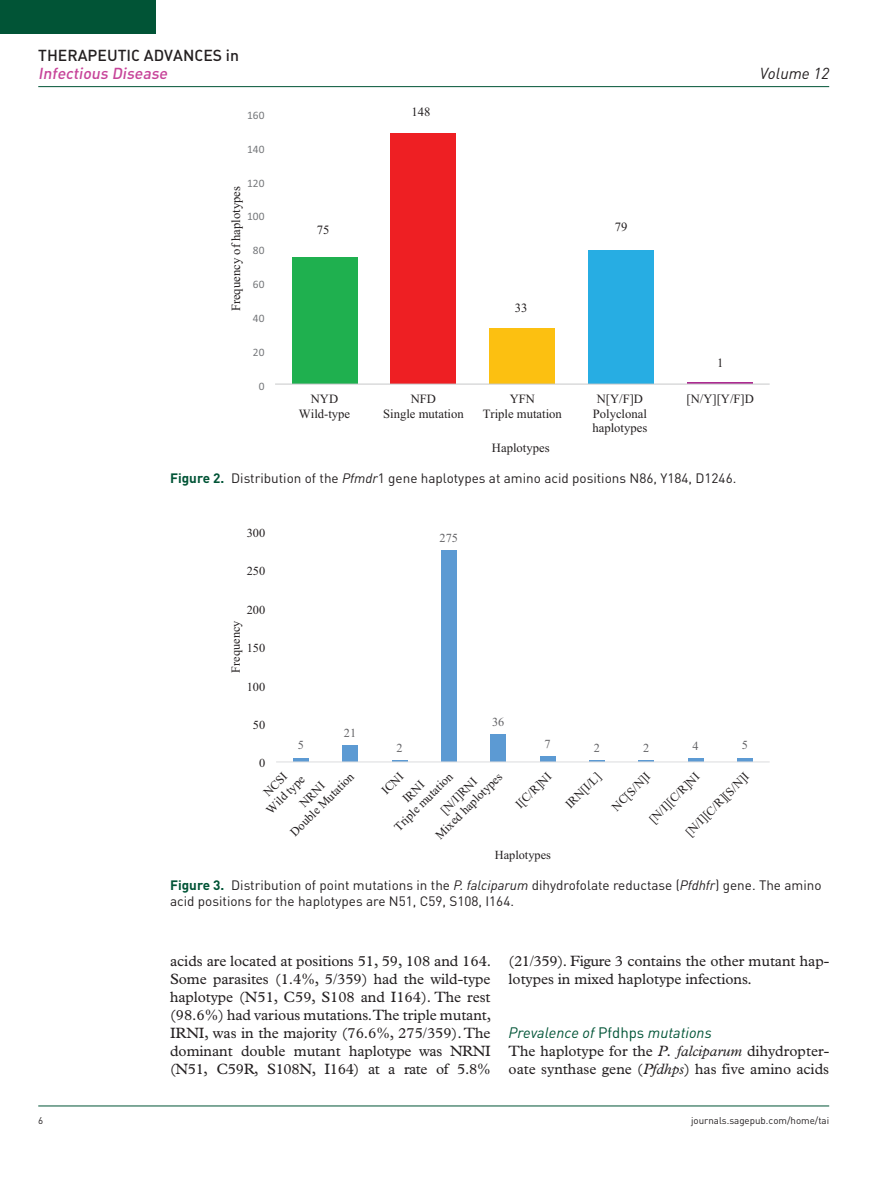
<style>
.page{position:relative;width:893px;height:1191px;background:#fff}
.page>*{position:absolute;margin:0;border:0;box-sizing:border-box;transform-origin:0 0}
.t1{font:15.75px "DIN Medium Alternate";color:#231f20}
.t2{font:italic 15.75px "DIN Medium Alternate";color:#c74499}
.t3{font:italic 15.75px "DIN";color:#231f20}
.t4{font:15px/18px "Plantin Std";letter-spacing:-.005em;color:#231f20}
.t5{font:italic 15px "DIN";color:#015436}
.t6{font:13.5px/15.8px "DIN";color:#231f20}
.t7{font:12.6px/14.5px "Times New Roman";color:#231f20;text-align:center}
.t8{font:12.3px/14.1px "Times New Roman";color:#231f20;text-align:center}
.t9{font:12.3px "Times New Roman";color:#636366}
.t10{font:11.4px "Calibri";color:#76787b}
.t11{font:9.75px "DIN";color:#231f20}
.s1{font-weight:700;color:#015436}
.s2{font-style:italic}
.s3{font-style:normal}
</style>
<div class="page">
<hr style="left:38px;top:86px;width:791px;height:1px;background:#015436">
<hr style="left:38px;top:1105px;width:791px;height:1px;background:#015436">
<div style="left:0;top:0;width:155px;height:34px;background:#015436"></div>
<div style="left:292px;top:257px;width:65px;height:127px;background:#1fb04f"></div>
<div style="left:390px;top:134px;width:66px;height:250px;background:#ee1f23"></div>
<div style="left:489px;top:328px;width:66px;height:56px;background:#fcc011"></div>
<div style="left:588px;top:250px;width:66px;height:134px;background:#27ade3"></div>
<hr style="left:687px;top:382px;width:66px;height:2px;background:#ac2b91">
<hr style="left:275px;top:383px;width:495px;height:1px;background:#c7c8ca">
<hr style="left:293px;top:758px;width:16px;height:4px;background:#5c9ad3">
<div style="left:342px;top:746px;width:16px;height:16px;background:#5c9ad3"></div>
<svg style="left:392px;top:760px;width:15px;height:1px"></svg>
<div style="left:441px;top:550px;width:16px;height:212px;background:#5c9ad3"></div>
<div style="left:490px;top:734px;width:16px;height:28px;background:#5c9ad3"></div>
<div style="left:540px;top:756px;width:15px;height:6px;background:#5c9ad3"></div>
<svg style="left:589px;top:760px;width:16px;height:1px"></svg>
<svg style="left:638px;top:760px;width:16px;height:1px"></svg>
<hr style="left:688px;top:759px;width:15px;height:3px;background:#5c9ad3">
<hr style="left:737px;top:758px;width:16px;height:4px;background:#5c9ad3">
<hr style="left:276px;top:761px;width:494px;height:1px;background:#dbdcde">
<p class="t1" style="left:38px;top:45px;width:202px">THERAPEUTIC ADVANCES IN</p>
<p class="t2" style="left:38px;top:63px;width:134px">I nfectious Disease</p>
<p class="t10" style="left:247px;top:108px;width:19px">160</p>
<p class="t10" style="left:247px;top:142px;width:19px">140</p>
<p class="t10" style="left:247px;top:176px;width:19px">120</p>
<p class="t7" style="left:229px;top:311px;width:127px;rotate:-90deg">Frequency of haplotypes</p>
<p class="t10" style="left:247px;top:209px;width:19px">100</p>
<p class="t10" style="left:253px;top:243px;width:13px">80</p>
<p class="t10" style="left:253px;top:277px;width:13px">60</p>
<p class="t10" style="left:253px;top:311px;width:13px">40</p>
<p class="t10" style="left:253px;top:345px;width:13px">20</p>
<p class="t10" style="left:259px;top:378px;width:7px">0</p>
<p class="t7" style="left:317px;top:222px;width:14px">75</p>
<p class="t7" style="left:411px;top:105px;width:20px">148</p>
<p class="t7" style="left:515px;top:300px;width:14px">33</p>
<p class="t7" style="left:615px;top:220px;width:14px">79</p>
<p class="t3" style="left:760px;top:63px;width:71px">Volume 12</p>
<p class="t7" style="left:717px;top:355px;width:8px">1</p>
<p class="t7" style="left:299px;top:391px;width:53px">NYD<br>Wild-type</p>
<p class="t7" style="left:383px;top:391px;width:82px">NFD<br>Single mutation</p>
<p class="t7" style="left:483px;top:391px;width:81px">YFN<br>Triple mutation</p>
<p class="t7" style="left:592px;top:391px;width:56px">N[Y/F]D<br>Polyclonal haplotypes</p>
<p class="t7" style="left:686px;top:391px;width:69px">[N/Y][Y/F]D</p>
<p class="t7" style="left:492px;top:440px;width:59px">Haplotypes</p>
<p class="t6" style="left:170px;top:470px;width:568px"><span class="s1">Figure 2.</span> Distribution of the <span class="s2">Pfmdr</span>1 gene haplotypes at amino acid positions N86, Y184, D1246.</p>
<p class="t8" style="left:247px;top:525px;width:20px">300</p>
<p class="t8" style="left:247px;top:564px;width:20px">250</p>
<p class="t8" style="left:247px;top:602px;width:20px">200</p>
<p class="t8" style="left:229px;top:672px;width:53px;rotate:-90deg">Frequency</p>
<p class="t8" style="left:247px;top:641px;width:20px">150</p>
<p class="t8" style="left:247px;top:679px;width:20px">100</p>
<p class="t8" style="left:253px;top:717px;width:14px">50</p>
<p class="t8" style="left:259px;top:756px;width:8px">0</p>
<p class="t9" style="left:298px;top:738px;width:8px">5</p>
<p class="t9" style="left:344px;top:726px;width:14px">21</p>
<p class="t9" style="left:440px;top:531px;width:20px">275</p>
<p class="t9" style="left:396px;top:740px;width:8px">2</p>
<p class="t9" style="left:492px;top:714px;width:14px">36</p>
<p class="t9" style="left:544px;top:737px;width:8px">7</p>
<p class="t9" style="left:594px;top:740px;width:8px">2</p>
<p class="t9" style="left:643px;top:740px;width:8px">2</p>
<p class="t9" style="left:693px;top:739px;width:8px">4</p>
<p class="t9" style="left:742px;top:738px;width:8px">5</p>
<p class="t8" style="left:646px;top:816px;width:67px;rotate:-45deg">[N/I][C/R]NI</p>
<p class="t8" style="left:682px;top:829px;width:86px;rotate:-45deg">[N/I][C/R][S/N]I</p>
<p class="t8" style="left:253px;top:796px;width:50px;rotate:-45deg">NCSI<br>Wild type</p>
<p class="t8" style="left:277px;top:819px;width:86px;rotate:-45deg">NRNI<br>Double Mutation</p>
<p class="t8" style="left:383px;top:778px;width:27px;line-height:20.7px;text-align:left;text-indent:-9px;rotate:-45deg">ICNI<br>IRNI</p>
<p class="t8" style="left:432px;top:832px;width:90px;rotate:-45deg">Mixed haplotypes</p>
<p class="t8" style="left:513px;top:801px;width:47px;rotate:-45deg">I[C/R]NI</p>
<p class="t8" style="left:562px;top:801px;width:46px;rotate:-45deg">IRN[I/L]</p>
<p class="t8" style="left:609px;top:803px;width:50px;rotate:-45deg">NC[S/N]I</p>
<p class="t8" style="left:421px;top:790px;width:47px;line-height:20.7px;text-align:left;text-indent:-45px;rotate:-45deg">Triple mutation [N/I]RNI</p>
<p class="t8" style="left:495px;top:847px;width:58px">Haplotypes</p>
<p class="t6" style="left:170px;top:877px;width:653px"><span class="s1">Figure 3.</span> Distribution of point mutations in the <span class="s2">P. falciparum</span> dihydrofolate reductase (<span class="s2">Pfdhfr</span>) gene. The amino acid positions for the haplotypes are N51, C59, S108, I164.</p>
<p class="t4" style="left:170px;top:952px;width:323px;text-align:justify">acids are located at positions 51, 59, 108 and 164.<br>Some parasites (1.4%, 5/359) had the wild-type haplotype (N51, C59, S108 and I164). The rest (98.6%) had various mutations. The triple mutant, IRNI, was in the majority (76.6%, 275/359). The dominant double mutant haplotype was NRNI (N51, C59R, S108N, I164) at a rate of 5.8%</p>
<p class="t4" style="left:509px;top:952px;width:322px">(21/359). Figure 3 contains the other mutant hap&shy;lotypes in mixed haplotype infections.</p>
<p class="t5" style="left:509px;top:1023px;width:205px">Prevalence of <span class="s3">Pfdhps</span> mutations</p>
<p class="t4" style="left:509px;top:1042px;width:322px">The haplotype for the <span class="s2">P. falciparum</span> dihydropter&shy;oate synthase gene (<span class="s2">Pfdhps</span>) has five amino acids</p>
<p class="t11" style="left:38px;top:1114px;width:7px">6</p>
<p class="t11" style="left:691px;top:1114px;width:140px">journals.sagepub.com/home/tai</p>
</div>
